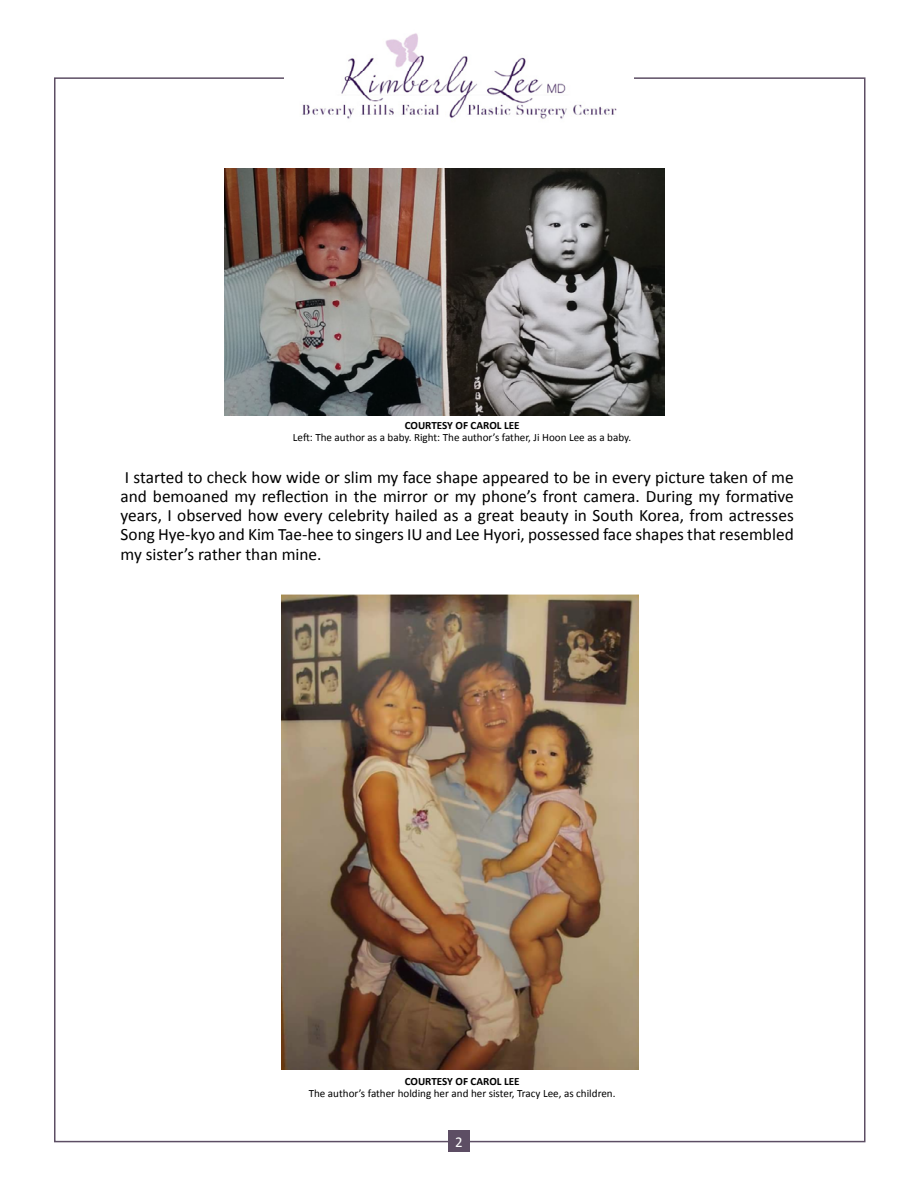
<style>
.page{position:relative;width:918px;height:1188px;background:#fff}
.page>*{position:absolute;margin:0;border:0;box-sizing:border-box;transform-origin:0 0}
.t1{font:17.4px/19.2px "Calibri";color:#000;text-align:justify}
.t2{font:15px "Calibri";color:#fff}
.t3{font:11.1px "Calibri";color:#000}
.t4{font:700 11.1px "Calibri";color:#000}
</style>
<div class="page">
<div style="left:448px;top:1131px;width:22px;height:21px;background:#5d4e64"></div>
<img style="left:302px;top:33px;width:315px;height:86px">
<img style="left:224px;top:169px;width:440px;height:247px">
<img style="left:281px;top:594px;width:357px;height:475px">
<p class="t4" style="left:405px;top:418px;width:116px">COURTESY OF CAROL LEE</p>
<p class="t3" style="left:293px;top:430px;width:340px">Left: The author as a baby. Right: The author’s father, Ji Hoon Lee as a baby.</p>
<p class="t1" style="left:121px;top:467px;width:675px">I started to check how wide or slim my face shape appeared to be in every picture taken of me and bemoaned my reflection in the mirror or my phone’s front camera. During my formative years, I observed how every celebrity hailed as a great beauty in South Korea, from actresses Song Hye-kyo and Kim Tae-hee to singers IU and Lee Hyori, possessed face shapes that resembled my sister’s rather than mine.</p>
<p class="t4" style="left:405px;top:1075px;width:116px">COURTESY OF CAROL LEE</p>
<p class="t3" style="left:309px;top:1087px;width:308px">The author’s father holding her and her sister, Tracy Lee, as children.</p>
<p class="t2" style="left:455px;top:1132px;width:9px">2</p>
</div>
